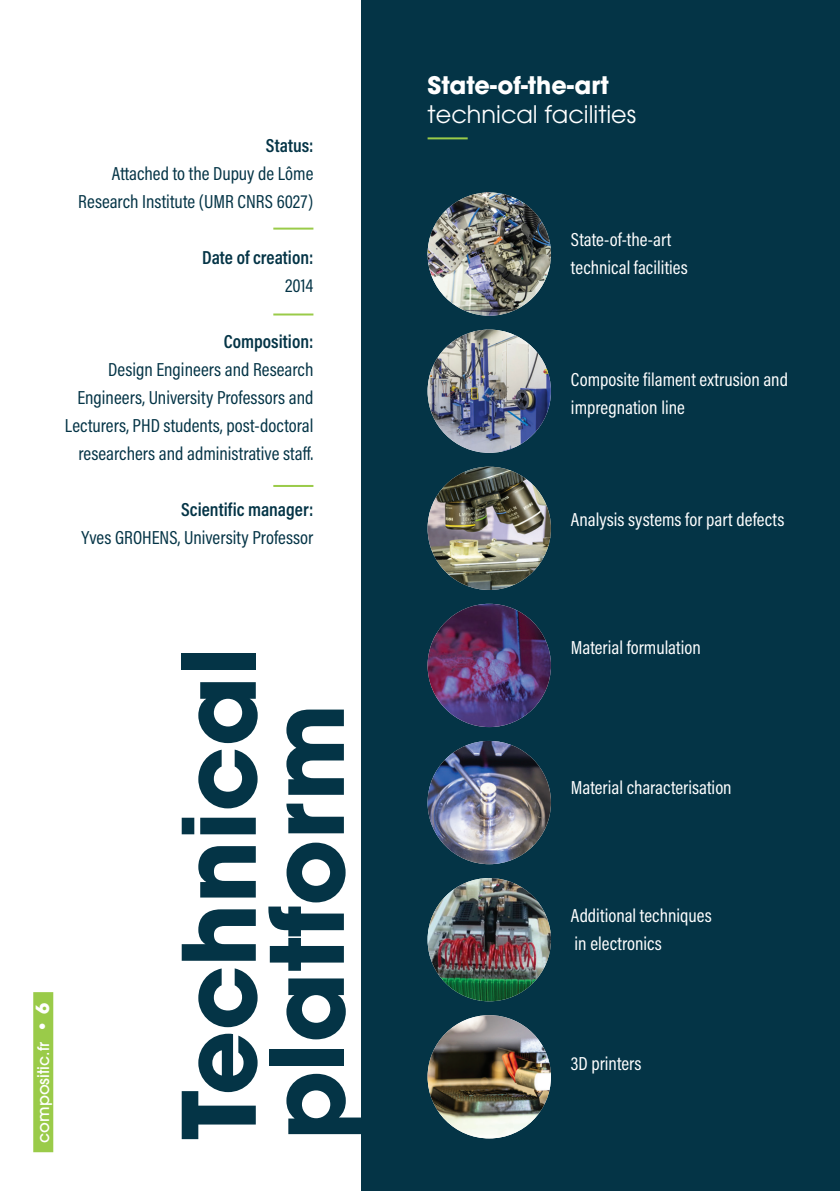
<style>
.page{position:relative;width:840px;height:1191px;background:#fff}
.page>*{position:absolute;margin:0;border:0;box-sizing:border-box;transform-origin:0 0}
.t1{font:700 100px/88px "ITC Avant Garde Pro";color:#043446}
.t2{font:24px "ITC Avant Garde Pro";color:#fff}
.t3{font:700 24px "ITC Avant Garde Pro";color:#fff}
.t4{font:19px/28px "Acumin Pro Cond";color:#043446;text-align:right}
.t5{font:19px/28px "Acumin Pro Cond";color:#fff}
.t6{font:600 19px "Acumin Pro Cond";color:#043446}
.t7{font:500 16px "ITC Avant Garde Pro";color:#fff}
.s1{font-weight:700;font-size:18px}
</style>
<div class="page">
<div style="left:361px;top:0;width:478px;height:1191px;background:#043446"></div>
<div style="left:33px;top:992px;width:20px;height:160px;background:#9acb49"></div>
<hr style="left:427px;top:137px;width:40px;height:2px;background:#9acb49">
<img style="left:427px;top:192px;width:123px;height:124px;border-radius:62px">
<img style="left:427px;top:329px;width:123px;height:124px;border-radius:62px">
<img style="left:427px;top:467px;width:123px;height:123px;border-radius:62px">
<img style="left:427px;top:604px;width:123px;height:123px;border-radius:62px">
<img style="left:427px;top:741px;width:123px;height:123px;border-radius:62px">
<img style="left:427px;top:878px;width:123px;height:123px;border-radius:62px">
<img style="left:427px;top:1015px;width:123px;height:123px;border-radius:62px">
<hr style="left:273px;top:228px;width:40px;height:2px;background:#9acb49">
<hr style="left:273px;top:313px;width:40px;height:2px;background:#9acb49">
<hr style="left:273px;top:485px;width:40px;height:2px;background:#9acb49">
<p class="t6" style="left:266px;top:133px;width:49px">Status:</p>
<p class="t4" style="left:78px;top:159px;width:236px">Attached to the Dupuy de Lôme<br>Research Institute (UMR CNRS 6027)</p>
<p class="t6" style="left:202px;top:245px;width:113px">Date of creation:</p>
<p class="t4" style="left:285px;top:271px;width:30px">2014</p>
<p class="t6" style="left:223px;top:329px;width:91px">Composition:</p>
<p class="t4" style="left:65px;top:355px;width:250px">Design Engineers and Research Engineers, University Professors and Lecturers, PHD students, post-doctoral researchers and administrative staff.</p>
<p class="t6" style="left:181px;top:497px;width:134px">Scientific manager:</p>
<p class="t4" style="left:81px;top:523px;width:233px">Yves GROHENS, University Professor</p>
<p class="t7" style="left:33px;top:1142px;width:141px;rotate:-90deg">compositic.fr <span class="s1">• 6</span></p>
<h1 class="t1" style="left:174px;top:1140px;width:494px;rotate:-90deg">Technical platform</h1>
<p class="t3" style="left:427px;top:70px;width:183px">State-of-the-art</p>
<p class="t2" style="left:427px;top:100px;width:210px">technical facilities</p>
<p class="t5" style="left:570px;top:225px;width:118px">State-of-the-art technical facilities</p>
<p class="t5" style="left:570px;top:365px;width:218px">Composite filament extrusion and impregnation line</p>
<p class="t5" style="left:570px;top:505px;width:215px">Analysis systems for part defects</p>
<p class="t5" style="left:570px;top:633px;width:131px">Material formulation</p>
<p class="t5" style="left:570px;top:773px;width:162px">Material characterisation</p>
<p class="t5" style="left:570px;top:901px;width:142px">Additional techniques in electronics</p>
<p class="t5" style="left:570px;top:1049px;width:72px">3D printers</p>
</div>
